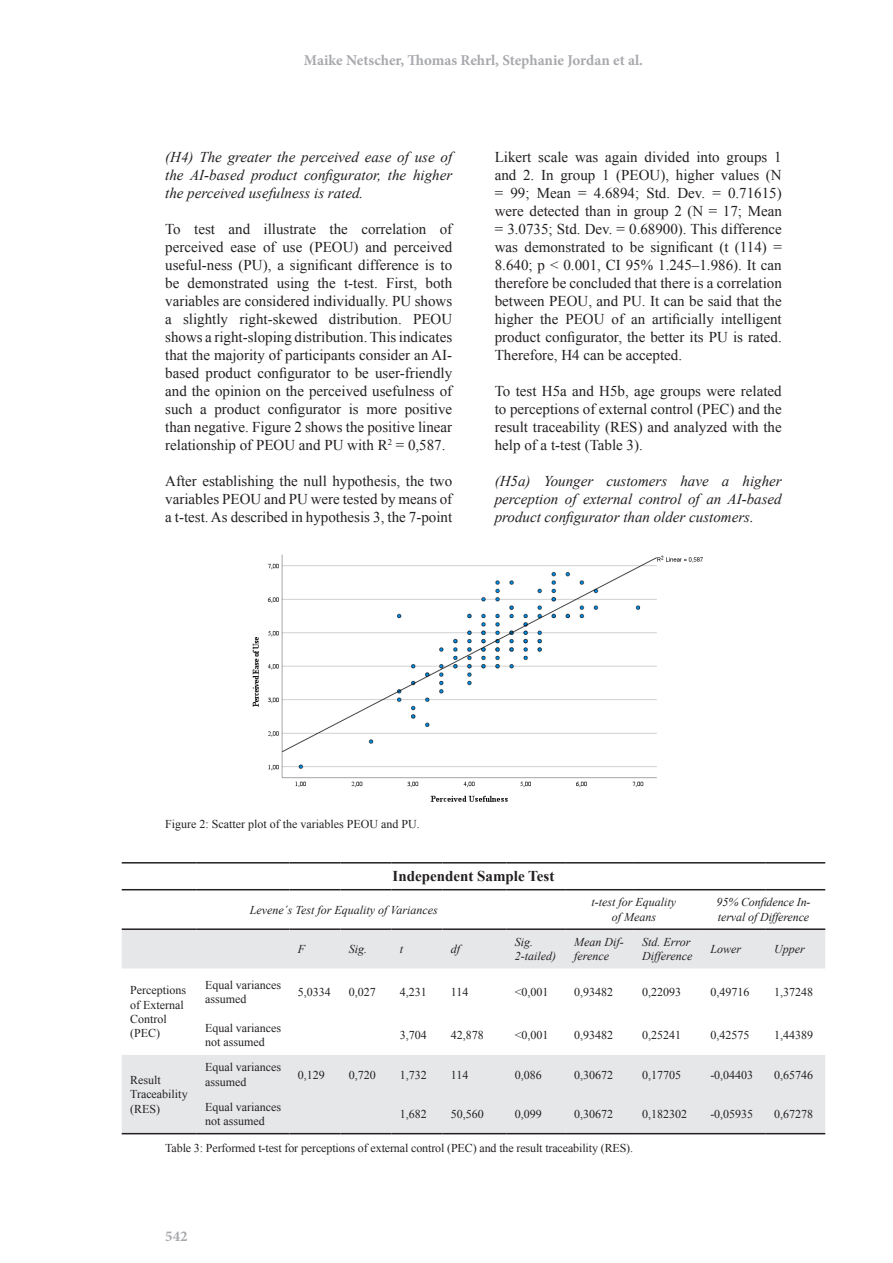
<style>
.page{position:relative;width:893px;height:1263px;background:#fff}
.page>*{position:absolute;margin:0;border:0;box-sizing:border-box;transform-origin:0 0}
.t1{font:15px/18px "Times New Roman";color:#231f20;text-align:justify}
.t2{font:italic 15px/18px "Times New Roman";color:#231f20;text-align:justify}
.t3{font:700 15px "Minion Pro";color:#a8a9ad}
.t4{font:700 15px "Times New Roman";color:#231f20}
.t5{font:12px/14.4px "Times New Roman";color:#231f20}
.t6{font:italic 12px/14.4px "Times New Roman";color:#231f20}
</style>
<div class="page">
<img style="left:252px;top:554px;width:451px;height:248px">
<div style="left:122px;top:930px;width:703px;height:203px;background:#e6e7e9"></div>
<svg style="left:122px;top:969px;width:703px;height:86px"></svg>
<svg style="left:197px;top:1015px;width:628px;height:40px"></svg>
<hr style="left:122px;top:862px;width:75px;height:1px;background:#231f20">
<hr style="left:197px;top:862px;width:92px;height:1px;background:#231f20">
<hr style="left:289px;top:862px;width:51px;height:1px;background:#231f20">
<hr style="left:340px;top:862px;width:52px;height:1px;background:#231f20">
<hr style="left:392px;top:862px;width:51px;height:1px;background:#231f20">
<hr style="left:443px;top:862px;width:63px;height:1px;background:#231f20">
<hr style="left:506px;top:862px;width:60px;height:1px;background:#231f20">
<hr style="left:566px;top:862px;width:68px;height:1px;background:#231f20">
<hr style="left:634px;top:862px;width:68px;height:1px;background:#231f20">
<hr style="left:702px;top:862px;width:64px;height:1px;background:#231f20">
<hr style="left:766px;top:862px;width:59px;height:1px;background:#231f20">
<hr style="left:122px;top:889px;width:75px;height:1px;background:#231f20">
<hr style="left:197px;top:889px;width:92px;height:1px;background:#231f20">
<hr style="left:289px;top:889px;width:51px;height:1px;background:#231f20">
<hr style="left:340px;top:889px;width:52px;height:1px;background:#231f20">
<hr style="left:392px;top:889px;width:51px;height:1px;background:#231f20">
<hr style="left:443px;top:889px;width:63px;height:1px;background:#231f20">
<hr style="left:506px;top:889px;width:60px;height:1px;background:#231f20">
<hr style="left:566px;top:889px;width:68px;height:1px;background:#231f20">
<hr style="left:634px;top:889px;width:68px;height:1px;background:#231f20">
<hr style="left:702px;top:889px;width:64px;height:1px;background:#231f20">
<hr style="left:766px;top:889px;width:59px;height:1px;background:#231f20">
<hr style="left:122px;top:928px;width:75px;height:2px;background:#231f20">
<hr style="left:197px;top:928px;width:92px;height:2px;background:#231f20">
<hr style="left:289px;top:928px;width:51px;height:2px;background:#231f20">
<hr style="left:340px;top:928px;width:52px;height:2px;background:#231f20">
<hr style="left:392px;top:928px;width:51px;height:2px;background:#231f20">
<hr style="left:443px;top:928px;width:63px;height:2px;background:#231f20">
<hr style="left:506px;top:928px;width:60px;height:2px;background:#231f20">
<hr style="left:566px;top:928px;width:68px;height:2px;background:#231f20">
<hr style="left:634px;top:928px;width:68px;height:2px;background:#231f20">
<hr style="left:702px;top:928px;width:64px;height:2px;background:#231f20">
<hr style="left:766px;top:928px;width:59px;height:2px;background:#231f20">
<hr style="left:122px;top:1133px;width:75px;height:1px;background:#231f20">
<hr style="left:197px;top:1133px;width:92px;height:1px;background:#231f20">
<hr style="left:289px;top:1133px;width:51px;height:1px;background:#231f20">
<hr style="left:340px;top:1133px;width:52px;height:1px;background:#231f20">
<hr style="left:392px;top:1133px;width:51px;height:1px;background:#231f20">
<hr style="left:443px;top:1133px;width:63px;height:1px;background:#231f20">
<hr style="left:506px;top:1133px;width:60px;height:1px;background:#231f20">
<hr style="left:566px;top:1133px;width:68px;height:1px;background:#231f20">
<hr style="left:634px;top:1133px;width:68px;height:1px;background:#231f20">
<hr style="left:702px;top:1133px;width:64px;height:1px;background:#231f20">
<hr style="left:766px;top:1133px;width:59px;height:1px;background:#231f20">
<p class="t3" style="left:304px;top:50px;width:341px">Maike Netscher, Thomas Rehrl, Stephanie Jordan et al.</p>
<p class="t2" style="left:165px;top:148px;width:289px">(H4) The greater the perceived ease of use of the AI-based product configurator, the higher the perceived usefulness is rated.</p>
<p class="t1" style="left:165px;top:220px;width:289px">To test and illustrate the correlation of perceived ease of use (PEOU) and perceived useful-ness (PU), a significant difference is to be demonstrated using the t-test. First, both variables are considered individually. PU shows a slightly right-skewed distribution. PEOU shows a right-sloping distribution. This indicates that the majority of participants consider an AI&shy;based product configurator to be user-friendly and the opinion on the perceived usefulness of such a product configurator is more positive than negative. Figure 2 shows the positive linear relationship of PEOU and PU with R<sup>2</sup> = 0,587.</p>
<p class="t1" style="left:165px;top:472px;width:289px">After establishing the null hypothesis, the two variables PEOU and PU were tested by means of a t-test. As described in hypothesis 3, the 7-point</p>
<p class="t1" style="left:495px;top:148px;width:289px">Likert scale was again divided into groups 1 and 2. In group 1 (PEOU), higher values (N = 99; Mean = 4.6894; Std. Dev. = 0.71615) were detected than in group 2 (N = 17; Mean = 3.0735; Std. Dev. = 0.68900). This difference was demonstrated to be significant (t (114) = 8.640; p &lt; 0.001, CI 95% 1.245‒1.986). It can therefore be concluded that there is a correlation between PEOU, and PU. It can be said that the higher the PEOU of an artificially intelligent product configurator, the better its PU is rated.<br>Therefore, H4 can be accepted.</p>
<p class="t1" style="left:495px;top:382px;width:289px">To test H5a and H5b, age groups were related to perceptions of external control (PEC) and the result traceability (RES) and analyzed with the help of a t-test (Table 3).</p>
<p class="t2" style="left:495px;top:472px;width:289px">(H5a) Younger customers have a higher perception of external control of an AI-based product configurator than older customers.</p>
<p class="t5" style="left:165px;top:817px;width:256px">Figure 2: Scatter plot of the variables PEOU and PU.</p>
<p class="t4" style="left:393px;top:866px;width:163px">Independent Sample Test</p>
<p class="t6" style="left:250px;top:902px;width:189px">Levene´s Test for Equality of Variances</p>
<p class="t6" style="left:592px;top:895px;width:86px;text-align:center">t-test for Equality of Means</p>
<p class="t6" style="left:717px;top:895px;width:96px">95% Confidence In&shy;terval of Difference</p>
<p class="t6" style="left:298px;top:941px;width:9px">F</p>
<p class="t6" style="left:349px;top:941px;width:20px">Sig.</p>
<p class="t6" style="left:400px;top:941px;width:5px">t</p>
<p class="t6" style="left:451px;top:941px;width:11px">df</p>
<p class="t6" style="left:515px;top:934px;width:43px">Sig.<br>2-tailed)</p>
<p class="t6" style="left:574px;top:934px;width:51px">Mean Dif&shy;ference</p>
<p class="t6" style="left:642px;top:934px;width:52px">Std. Error<br>Difference</p>
<p class="t6" style="left:710px;top:941px;width:32px">Lower</p>
<p class="t6" style="left:774px;top:941px;width:32px">Upper</p>
<p class="t5" style="left:130px;top:983px;width:57px">Perceptions of External<br>Control (PEC)</p>
<p class="t5" style="left:205px;top:977px;width:77px">Equal variances assumed</p>
<p class="t5" style="left:298px;top:985px;width:34px">5,0334</p>
<p class="t5" style="left:349px;top:985px;width:28px">0,027</p>
<p class="t5" style="left:400px;top:985px;width:28px">4,231</p>
<p class="t5" style="left:451px;top:985px;width:19px">114</p>
<p class="t5" style="left:515px;top:985px;width:35px">&lt;0,001</p>
<p class="t5" style="left:574px;top:985px;width:40px">0,93482</p>
<p class="t5" style="left:642px;top:985px;width:40px">0,22093</p>
<p class="t5" style="left:710px;top:985px;width:40px">0,49716</p>
<p class="t5" style="left:774px;top:985px;width:40px">1,37248</p>
<p class="t5" style="left:205px;top:1020px;width:77px">Equal variances not assumed</p>
<p class="t5" style="left:400px;top:1028px;width:28px">3,704</p>
<p class="t5" style="left:451px;top:1028px;width:34px">42,878</p>
<p class="t5" style="left:515px;top:1028px;width:35px">&lt;0,001</p>
<p class="t5" style="left:574px;top:1028px;width:40px">0,93482</p>
<p class="t5" style="left:642px;top:1028px;width:40px">0,25241</p>
<p class="t5" style="left:710px;top:1028px;width:40px">0,42575</p>
<p class="t5" style="left:774px;top:1028px;width:40px">1,44389</p>
<p class="t5" style="left:205px;top:1060px;width:77px">Equal variances assumed</p>
<p class="t5" style="left:298px;top:1067px;width:28px">0,129</p>
<p class="t5" style="left:349px;top:1067px;width:28px">0,720</p>
<p class="t5" style="left:400px;top:1067px;width:28px">1,732</p>
<p class="t5" style="left:451px;top:1067px;width:19px">114</p>
<p class="t5" style="left:515px;top:1067px;width:28px">0,086</p>
<p class="t5" style="left:574px;top:1067px;width:40px">0,30672</p>
<p class="t5" style="left:642px;top:1067px;width:40px">0,17705</p>
<p class="t5" style="left:710px;top:1067px;width:44px">-0,04403</p>
<p class="t5" style="left:774px;top:1067px;width:40px">0,65746</p>
<p class="t5" style="left:205px;top:1099px;width:77px">Equal variances not assumed</p>
<p class="t5" style="left:400px;top:1107px;width:28px">1,682</p>
<p class="t5" style="left:451px;top:1107px;width:34px">50,560</p>
<p class="t5" style="left:515px;top:1107px;width:28px">0,099</p>
<p class="t5" style="left:574px;top:1107px;width:40px">0,30672</p>
<p class="t5" style="left:642px;top:1107px;width:46px">0,182302</p>
<p class="t5" style="left:710px;top:1107px;width:44px">-0,05935</p>
<p class="t5" style="left:774px;top:1107px;width:40px">0,67278</p>
<p class="t5" style="left:165px;top:1141px;width:469px">Table 3: Performed t-test for perceptions of external control (PEC) and the result traceability (RES).</p>
<p class="t5" style="left:130px;top:1072px;width:59px">Result<br>Traceability (RES)</p>
<p class="t3" style="left:165px;top:1226px;width:24px">542</p>
</div>
